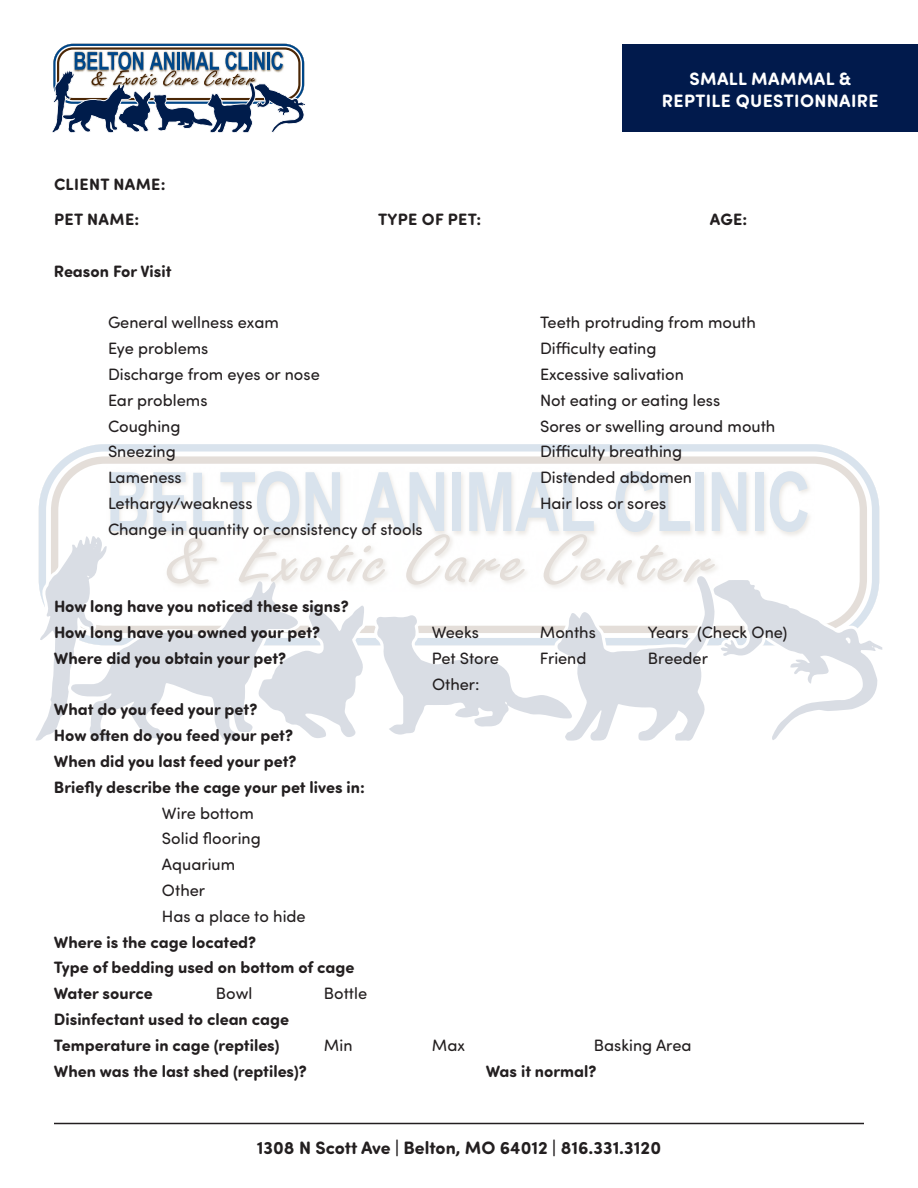
<style>
.page{position:relative;width:918px;height:1188px;background:#fff}
.page>*{position:absolute;margin:0;border:0;box-sizing:border-box;transform-origin:0 0}
.t1{font:700 18px "Sofia Pro Soft";color:#231f20}
.t2{font:700 18px/21.6px "Sofia Pro Soft";letter-spacing:.02em;color:#fff;text-align:center}
.t3{font:16.5px/25.8px "Sofia Pro Soft";color:#231f20}
.t4{font:700 16.5px/25.8px "Sofia Pro Soft";color:#231f20}
.t5{font:700 16.5px/34.8px "Sofia Pro Soft";letter-spacing:.02em;color:#231f20}
</style>
<div class="page">
<svg style="left:52px;top:444px;width:814px;height:27px"></svg>
<img style="left:107px;top:468px;width:708px;height:3px">
<svg style="left:35px;top:471px;width:848px;height:270px"></svg>
<hr style="left:54px;top:1123px;width:810px;height:1px;background:#231f20">
<div style="left:623px;top:45px;width:295px;height:87px;background:#011a4c"></div>
<svg style="left:52px;top:44px;width:253px;height:89px"></svg>
<p class="t5" style="left:54px;top:166px;width:113px">CLIENT NAME:<br>PET NAME:</p>
<p class="t2" style="left:662px;top:67px;width:218px">SMALL MAMMAL &amp;<br>REPTILE QUESTIONNAIRE</p>
<p class="t5" style="left:378px;top:201px;width:105px">TYPE OF PET:</p>
<p class="t4" style="left:710px;top:206px;width:39px">AGE:</p>
<p class="t4" style="left:54px;top:257px;width:119px">Reason For Visit</p>
<p class="t3" style="left:108px;top:309px;width:172px">General wellness exam</p>
<p class="t3" style="left:540px;top:309px;width:218px">Teeth protruding from mouth</p>
<p class="t3" style="left:108px;top:335px;width:102px">Eye problems</p>
<p class="t3" style="left:540px;top:335px;width:118px">Difficulty eating</p>
<p class="t3" style="left:108px;top:361px;width:213px">Discharge from eyes or nose</p>
<p class="t3" style="left:540px;top:361px;width:145px">Excessive salivation</p>
<p class="t3" style="left:108px;top:386px;width:101px">Ear problems</p>
<p class="t3" style="left:540px;top:386px;width:182px">Not eating or eating less</p>
<p class="t3" style="left:108px;top:412px;width:74px">Coughing</p>
<p class="t3" style="left:540px;top:412px;width:237px">Sores or swelling around mouth</p>
<p class="t3" style="left:108px;top:438px;width:69px">Sneezing</p>
<p class="t3" style="left:540px;top:438px;width:144px">Difficulty breathing</p>
<p class="t3" style="left:108px;top:464px;width:75px">Lameness</p>
<p class="t3" style="left:540px;top:464px;width:154px">Distended abdomen</p>
<p class="t3" style="left:108px;top:490px;width:146px">Lethargy/weakness</p>
<p class="t3" style="left:540px;top:490px;width:128px">Hair loss or sores</p>
<p class="t3" style="left:108px;top:515px;width:316px">Change in quantity or consistency of stools</p>
<p class="t4" style="left:54px;top:593px;width:296px">How long have you noticed these signs?<br>How long have you owned your pet?</p>
<p class="t3" style="left:432px;top:619px;width:48px">Weeks</p>
<p class="t3" style="left:540px;top:619px;width:57px">Months</p>
<p class="t3" style="left:648px;top:619px;width:141px">Years (Check One)</p>
<p class="t4" style="left:54px;top:644px;width:234px">Where did you obtain your pet?</p>
<p class="t3" style="left:432px;top:644px;width:68px">Pet Store</p>
<p class="t3" style="left:540px;top:644px;width:48px">Friend</p>
<p class="t3" style="left:648px;top:644px;width:62px">Breeder</p>
<p class="t3" style="left:432px;top:670px;width:49px">Other:</p>
<p class="t4" style="left:54px;top:696px;width:313px">What do you feed your pet?<br>How often do you feed your pet?<br>When did you last feed your pet?<br>Briefly describe the cage your pet lives in:</p>
<p class="t3" style="left:162px;top:799px;width:145px">Wire bottom<br>Solid flooring<br>Aquarium<br>Other<br>Has a place to hide</p>
<p class="t4" style="left:54px;top:928px;width:302px">Where is the cage located?<br>Type of bedding used on bottom of cage<br>Water source</p>
<p class="t3" style="left:216px;top:980px;width:38px">Bowl</p>
<p class="t3" style="left:324px;top:980px;width:45px">Bottle</p>
<p class="t4" style="left:54px;top:1005px;width:237px">Disinfectant used to clean cage<br>Temperature in cage (reptiles)</p>
<p class="t3" style="left:324px;top:1032px;width:30px">Min</p>
<p class="t3" style="left:432px;top:1032px;width:34px">Max</p>
<p class="t3" style="left:594px;top:1032px;width:99px">Basking Area</p>
<p class="t4" style="left:54px;top:1057px;width:254px">When was the last shed (reptiles)?</p>
<p class="t4" style="left:486px;top:1057px;width:112px">Was it normal?</p>
<p class="t1" style="left:257px;top:1134px;width:406px">1308 N Scott Ave | Belton, MO 64012 | 816.331.3120</p>
</div>
